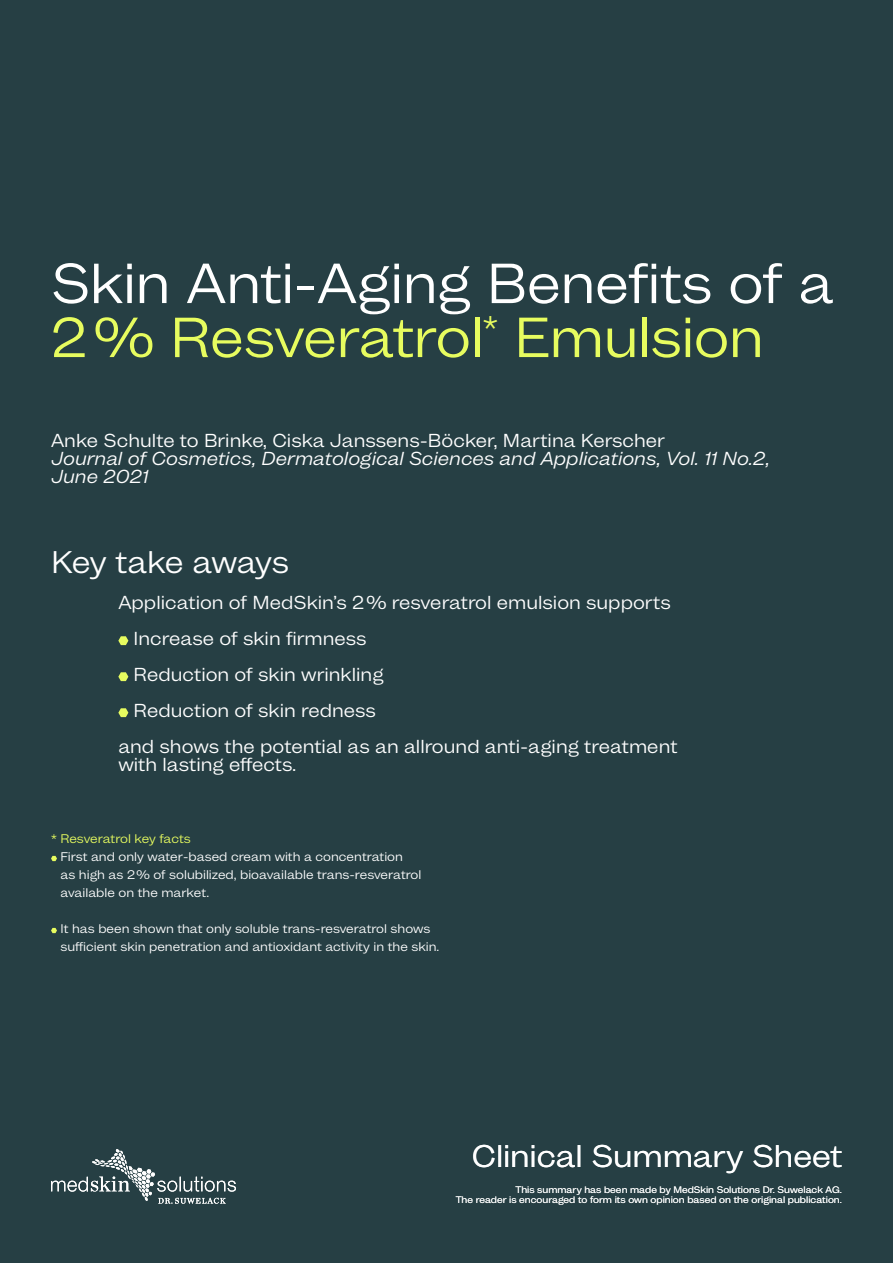
<style>
.page{position:relative;width:893px;height:1263px;background:#263f44}
.page>*{position:absolute;margin:0;border:0;box-sizing:border-box;transform-origin:0 0}
.t1{font:54px/54px "Mint Grotesk V1.0";letter-spacing:-.015em;color:#fff}
.t2{font:30px "Mint Grotesk V1.0";letter-spacing:-.005em;color:#fff}
.t3{font:30px "Mint Grotesk V1.0";letter-spacing:-.025em;color:#fff}
.t4{font:18px "Mint Grotesk V1.0";color:#fff}
.t5{font:18px/18px "Mint Grotesk Italic V1.0";color:#fff}
.t6{font:12px/18px "Mint Grotesk V1.0";color:#fff}
.t7{font:12px "Mint Grotesk V1.0";letter-spacing:-.005em;color:#e7fc5f}
.t8{font:9px/10.5px "Mint Grotesk V1.0";color:#fff;text-align:right}
.s1{color:#e7fc5f}
</style>
<div class="page">
<svg style="left:51px;top:1149px;width:185px;height:55px"></svg>
<svg style="left:118px;top:636px;width:10px;height:9px"></svg>
<svg style="left:118px;top:672px;width:10px;height:9px"></svg>
<svg style="left:118px;top:708px;width:10px;height:9px"></svg>
<svg style="left:51px;top:856px;width:6px;height:5px"></svg>
<svg style="left:51px;top:928px;width:6px;height:5px"></svg>
<h1 class="t1" style="left:51px;top:256px;width:784px">Skin Anti-Aging Benefits of a<br><span class="s1">2% Resveratrol</span><sup>*</sup> <span class="s1">Emulsion</span></h1>
<p class="t4" style="left:51px;top:430px;width:615px">Anke Schulte to Brinke, Ciska Janssens-Böcker, Martina Kerscher</p>
<p class="t5" style="left:51px;top:449px;width:720px">Journal of Cosmetics, Dermatological Sciences and Applications, Vol. 11 No.2,<br>June 2021</p>
<h2 class="t3" style="left:51px;top:544px;width:240px">Key take aways</h2>
<p class="t4" style="left:118px;top:592px;width:554px">Application of MedSkin’s 2% resveratrol emulsion supports</p>
<p class="t4" style="left:134px;top:628px;width:234px">Increase of skin firmness</p>
<p class="t4" style="left:134px;top:664px;width:251px">Reduction of skin wrinkling</p>
<p class="t4" style="left:134px;top:700px;width:244px">Reduction of skin redness</p>
<p class="t4" style="left:118px;top:736px;width:561px">and shows the potential as an allround anti-aging treatment</p>
<p class="t4" style="left:118px;top:754px;width:180px">with lasting effects.</p>
<p class="t7" style="left:51px;top:831px;width:141px">* Resveratrol key facts</p>
<p class="t6" style="left:60px;top:848px;width:362px">First and only water-based cream with a concentration<br>as high as 2% of solubilized, bioavailable trans-resveratrol available on the market.</p>
<p class="t6" style="left:60px;top:920px;width:380px">It has been shown that only soluble trans-resveratrol shows sufficient skin penetration and antioxidant activity in the skin.</p>
<h2 class="t2" style="left:472px;top:1138px;width:372px">Clinical Summary Sheet</h2>
<p class="t8" style="left:456px;top:1184px;width:388px">This summary has been made by MedSkin Solutions Dr. Suwelack AG.<br>The reader is encouraged to form its own opinion based on the original publication.</p>
</div>
